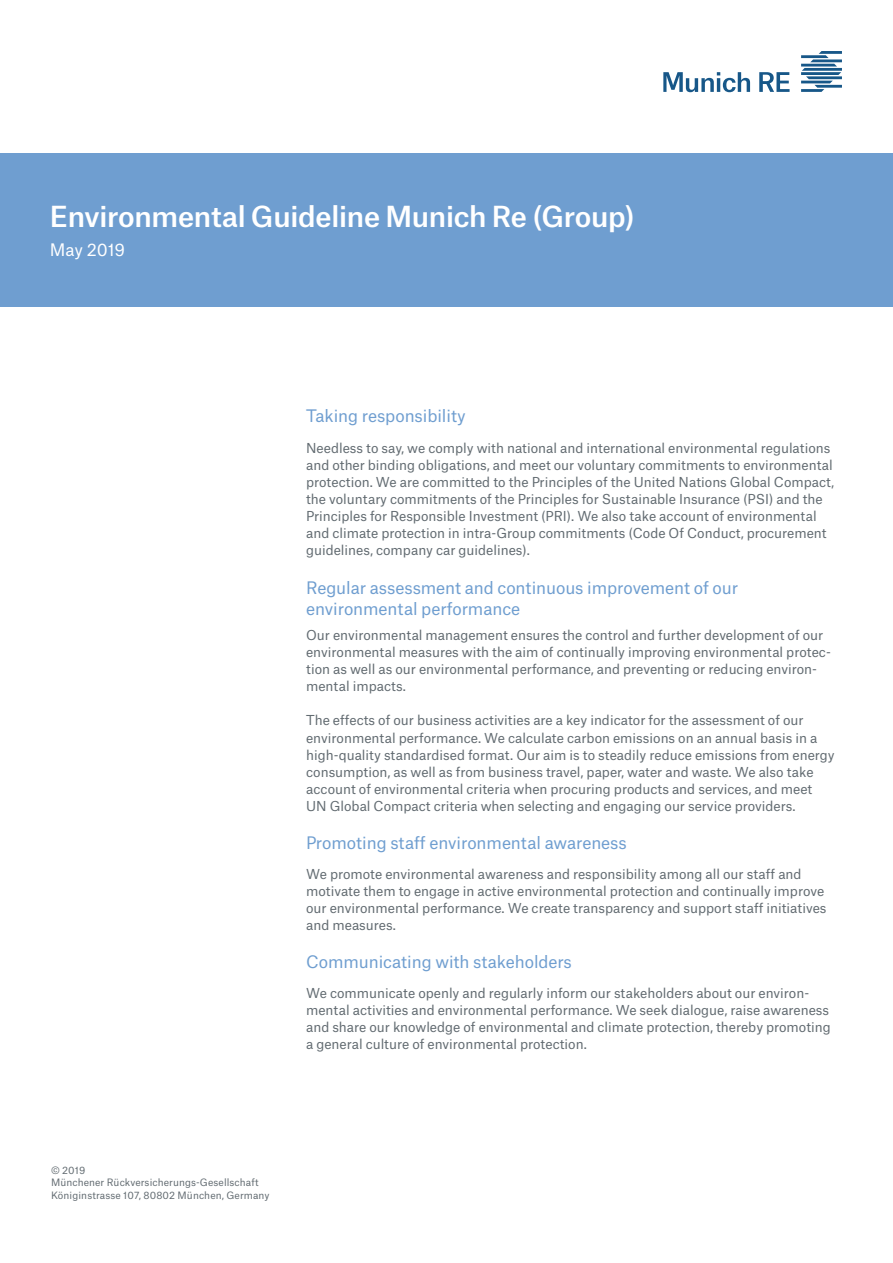
<style>
.page{position:relative;width:893px;height:1263px;background:#fff}
.page>*{position:absolute;margin:0;border:0;box-sizing:border-box;transform-origin:0 0}
.t1{font:500 27.75px "Munich Re";letter-spacing:-.01em;color:#fff}
.t2{font:16.5px/21.3px "Munich Re";letter-spacing:-.005em;color:#6f9ed0}
.t3{font:16.5px "Munich Re";letter-spacing:-.005em;color:#fff}
.t4{font:13.2px/17px "Munich Re";color:#626b71}
.t5{font:9.75px/12.8px "Munich Re";letter-spacing:.01em;color:#626b71}
</style>
<div class="page">
<div style="left:0;top:153px;width:893px;height:153px;background:#6f9ed0"></div>
<svg style="left:663px;top:51px;width:179px;height:41px"></svg>
<h1 class="t1" style="left:50px;top:193px;width:586px">Environmental Guideline Munich Re (Group)</h1>
<p class="t3" style="left:50px;top:237px;width:77px">May 2019</p>
<p class="t2" style="left:306px;top:403px;width:161px">Taking responsibility</p>
<p class="t4" style="left:306px;top:438px;width:529px">Needless to say, we comply with national and international environmental regulations and other binding obligations, and meet our voluntary commitments to environmental protection. We are committed to the Principles of the United Nations Global Compact, the voluntary commitments of the Principles for Sustainable Insurance (PSI) and the Principles for Responsible Investment (PRI). We also take account of environmental and climate protection in intra-Group commitments (Code Of Conduct, procurement guidelines, company car guidelines).</p>
<p class="t2" style="left:306px;top:575px;width:434px">Regular assessment and continuous improvement of our environmental performance</p>
<p class="t4" style="left:306px;top:625px;width:526px">Our environmental management ensures the control and further development of our environmental measures with the aim of continually improving environmental protec&shy;tion as well as our environmental performance, and preventing or reducing environ&shy;mental impacts.</p>
<p class="t4" style="left:306px;top:710px;width:530px">The effects of our business activities are a key indicator for the assessment of our environmental performance. We calculate carbon emissions on an annual basis in a high-quality standardised format. Our aim is to steadily reduce emissions from energy consumption, as well as from business travel, paper, water and waste. We also take account of environmental criteria when procuring products and services, and meet UN Global Compact criteria when selecting and engaging our service providers.</p>
<p class="t2" style="left:306px;top:830px;width:322px">Promoting staff environmental awareness</p>
<p class="t4" style="left:306px;top:864px;width:522px">We promote environmental awareness and responsibility among all our staff and motivate them to engage in active environmental protection and continually improve our environmental performance. We create transparency and support staff initiatives and measures.</p>
<p class="t2" style="left:306px;top:949px;width:267px">Communicating with stakeholders</p>
<p class="t4" style="left:306px;top:983px;width:526px">We communicate openly and regularly inform our stakeholders about our environ&shy;mental activities and environmental performance. We seek dialogue, raise awareness and share our knowledge of environmental and climate protection, thereby promoting a general culture of environmental protection.</p>
<p class="t5" style="left:51px;top:1162px;width:220px">© 2019<br>Münchener Rückversicherungs-Gesellschaft<br>Königinstrasse 107, 80802 München, Germany</p>
</div>
